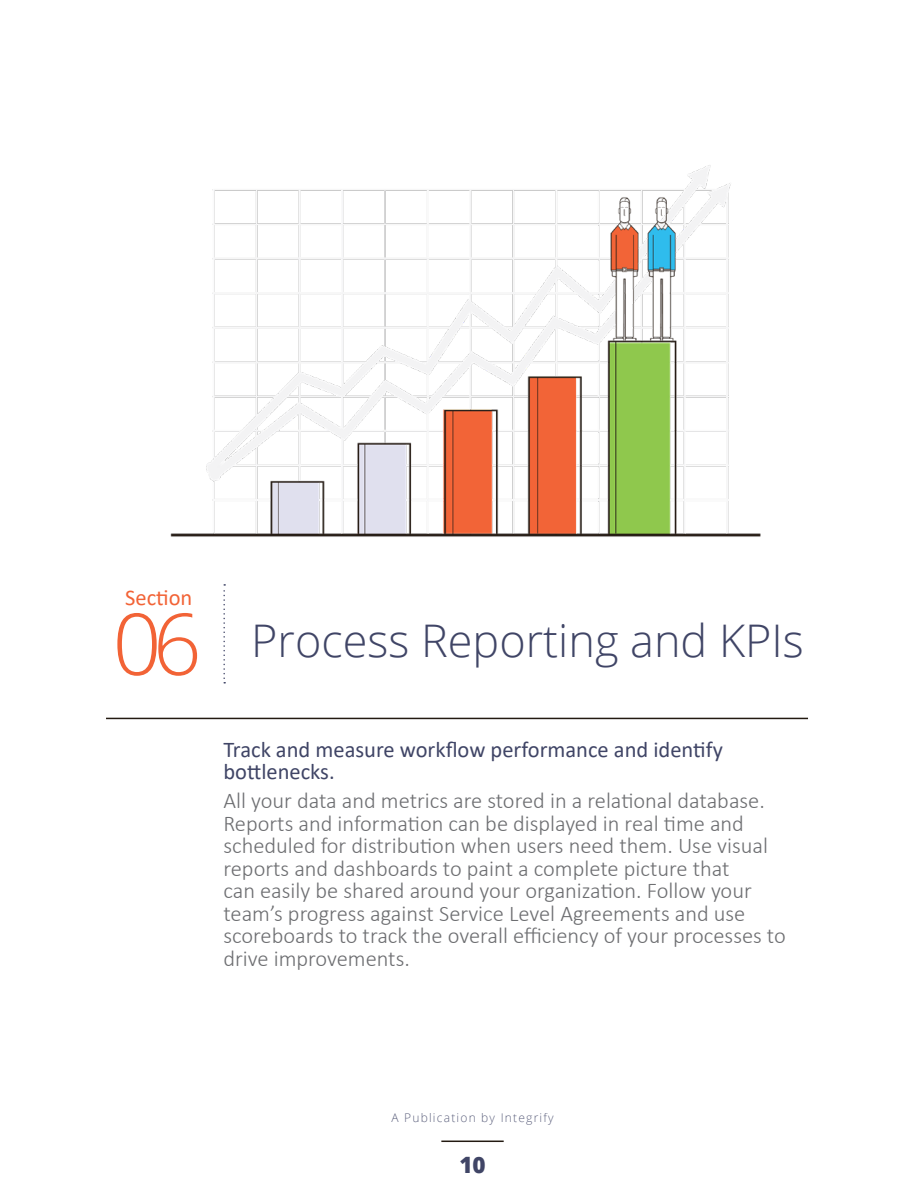
<style>
.page{position:relative;width:918px;height:1188px;background:#fff}
.page>*{position:absolute;margin:0;border:0;box-sizing:border-box;transform-origin:0 0}
.t1{font:300 85.5px "Open Sans";color:#f26336}
.t2{font:300 45px "Open Sans";color:#404566}
.t3{font:300 22.5px/22.5px "Calibri";color:#6d6e71}
.t4{font:22.5px/22.5px "Calibri";color:#404566}
.t5{font:22.5px "Calibri";color:#f26336}
.t6{font:800 22.5px "Open Sans";color:#404566}
.t7{font:300 12px "Open Sans";letter-spacing:.1em;color:#404566}
</style>
<div class="page">
<hr style="left:106px;top:718px;width:702px;height:1px;background:#231a11">
<svg style="left:223px;top:584px;width:2px;height:100px"></svg>
<hr style="left:441px;top:1141px;width:63px;height:1px;background:#231a11">
<img style="left:170px;top:165px;width:591px;height:372px">
<p class="t5" style="left:125px;top:582px;width:69px">Section</p>
<h1 class="t1" style="left:113px;top:585px;width:91px">06</h1>
<h2 class="t2" style="left:251px;top:609px;width:554px">Process Reporting and KPIs</h2>
<p class="t4" style="left:223px;top:737px;width:501px">Track and measure workflow performance and identify bottlenecks.</p>
<p class="t3" style="left:223px;top:789px;width:564px">All your data and metrics are stored in a relational database.<br>Reports and information can be displayed in real time and scheduled for distribution when users need them. Use visual reports and dashboards to paint a complete picture that<br>can easily be shared around your organization. Follow your team’s progress against Service Level Agreements and use scoreboards to track the overall efficiency of your processes to drive improvements.</p>
<p class="t7" style="left:392px;top:1110px;width:164px">A Publication by Integrify</p>
<p class="t6" style="left:459px;top:1148px;width:28px">10</p>
</div>
